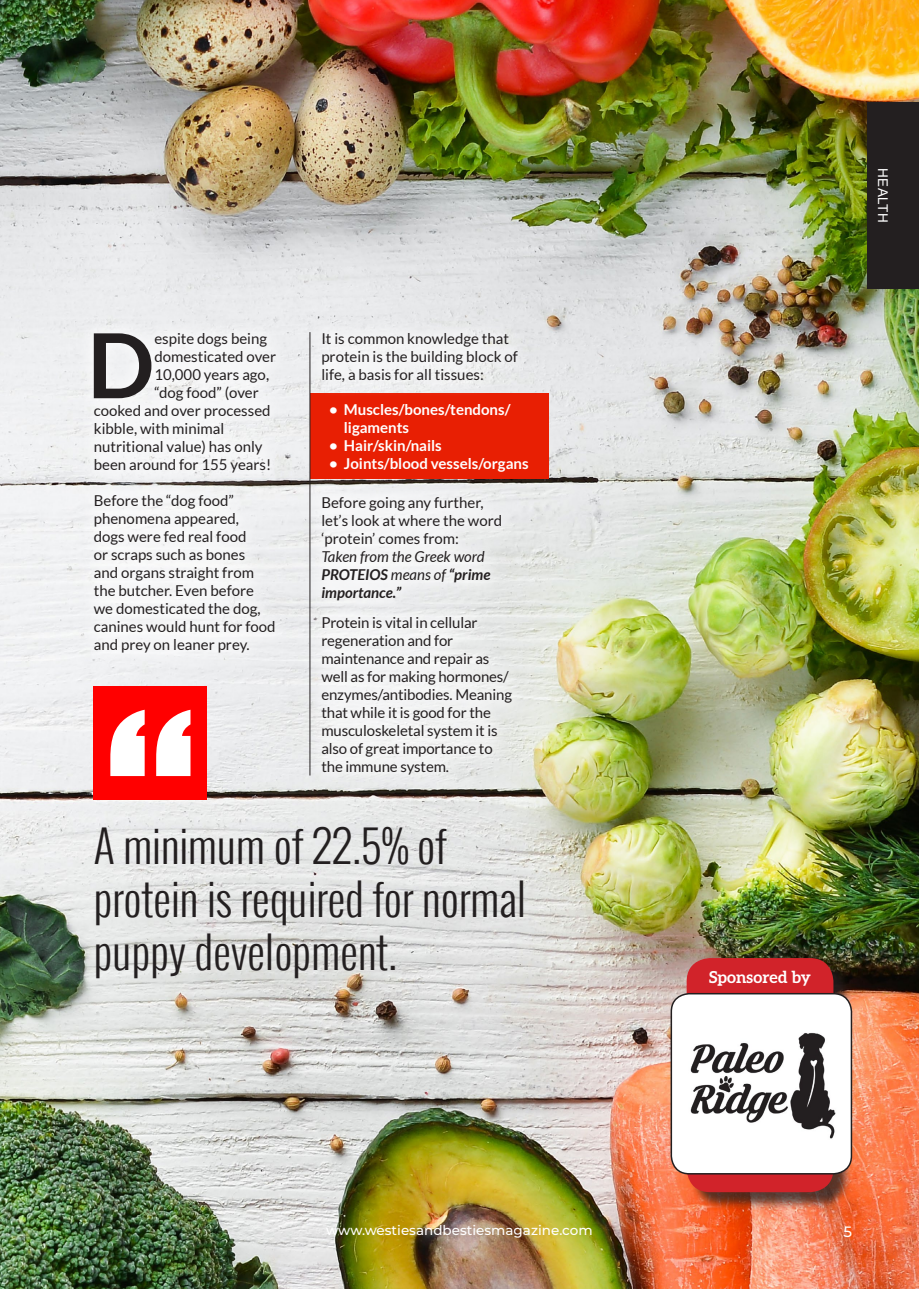
<style>
.page{position:relative;width:919px;height:1289px;background:#fff}
.page>*{position:absolute;margin:0;border:0;box-sizing:border-box;transform-origin:0 0}
.t1{font:700 89.7px "Lato";color:#231f20}
.t2{font:300 44.1px/52.9px "Oswald";color:#231f20}
.t3{font:700 16.5px "Aleo";color:#fff}
.t4{font:15px/18px "Lato";color:#231f20}
.t5{font:700 15px/18px "Lato";color:#fff}
.t6{font:italic 15px/18px "Lato";color:#231f20}
.t7{font:500 15px "Montserrat";color:#fff}
.t8{font:500 13.5px "Montserrat";color:#fff}
.t9{font:13.5px "Arial";letter-spacing:.035em;color:#fff}
.s1{font-weight:700}
</style>
<div class="page">
<img style="left:0;top:0;width:918px;height:1288px">
<div style="left:867px;top:102px;width:51px;height:186px;background:#231f20"></div>
<div style="left:688px;top:960px;width:164px;height:250px;background:#231f20;opacity:.75"></div>
<div style="left:686px;top:958px;width:147px;height:234px;background:#d1232a;border-radius:23px"></div>
<div style="left:671px;top:993px;width:180px;height:180px;background:#fff;border-radius:18px"></div>
<img style="left:690px;top:1032px;width:146px;height:107px">
<div style="left:670px;top:992px;width:182px;height:182px;border:2px solid #231f20;border-radius:18px"></div>
<div style="left:77px;top:316px;width:215px;height:352px;background:#f4f5f6"></div>
<div style="left:306px;top:480px;width:221px;height:310px;background:#fff;opacity:.75"></div>
<div style="left:94px;top:686px;width:113px;height:113px;background:#f00"></div>
<svg style="left:110px;top:709px;width:80px;height:67px"></svg>
<div style="left:310px;top:393px;width:238px;height:85px;background:#e81f03"></div>
<div style="left:306px;top:316px;width:228px;height:82px;background:#fff;opacity:.75"></div>
<hr style="left:309px;top:332px;width:1px;height:443px;background:#231f20">
<p class="t4" style="left:321px;top:330px;width:198px">It is common knowledge that protein is the building block of life, a basis for all tissues:</p>
<p class="t5" style="left:344px;top:400px;width:168px;text-indent:-15px">• Muscles/bones/tendons/ ligaments</p>
<p class="t5" style="left:329px;top:436px;width:114px">• Hair/skin/nails</p>
<p class="t5" style="left:329px;top:454px;width:201px">• Joints/blood vessels/organs</p>
<h1 class="t1" style="left:87px;top:314px;width:68px">D</h1>
<p class="t4" style="left:154px;top:330px;width:114px">espite dogs being</p>
<p class="t4" style="left:154px;top:348px;width:123px">domesticated over</p>
<p class="t4" style="left:154px;top:366px;width:116px">10,000 years ago,</p>
<p class="t4" style="left:154px;top:384px;width:106px">“dog food” (over</p>
<p class="t4" style="left:94px;top:402px;width:178px">cooked and over processed</p>
<p class="t4" style="left:94px;top:420px;width:132px">kibble, with minimal</p>
<p class="t4" style="left:94px;top:438px;width:170px">nutritional value) has only</p>
<p class="t4" style="left:94px;top:456px;width:179px">been around for 155 years!</p>
<p class="t4" style="left:94px;top:492px;width:183px">Before the “dog food” phenomena appeared,<br>dogs were fed real food<br>or scraps such as bones<br>and organs straight from the butcher. Even before we domesticated the dog, canines would hunt for food and prey on leaner prey.</p>
<p class="t4" style="left:321px;top:493px;width:182px">Before going any further, let’s look at where the word ‘protein’ comes from:</p>
<p class="t6" style="left:321px;top:548px;width:171px">Taken from the Greek word<br><span class="s1">PROTEIOS</span> means of <span class="s1">“prime importance.”</span></p>
<p class="t4" style="left:321px;top:613px;width:192px">Protein is vital in cellular regeneration and for maintenance and repair as well as for making hormones/ enzymes/antibodies. Meaning that while it is good for the musculoskeletal system it is also of great importance to the immune system.</p>
<h2 class="t2" style="left:94px;top:819px;width:434px">A minimum of 22.5% of protein is required for normal puppy development.</h2>
<p class="t9" style="left:892px;top:168px;width:56px;rotate:90deg">HEALTH</p>
<p class="t3" style="left:709px;top:967px;width:103px">Sponsored by</p>
<p class="t8" style="left:326px;top:1220px;width:268px">www.westiesandbestiesmagazine.com</p>
<p class="t7" style="left:843px;top:1220px;width:10px">5</p>
</div>
